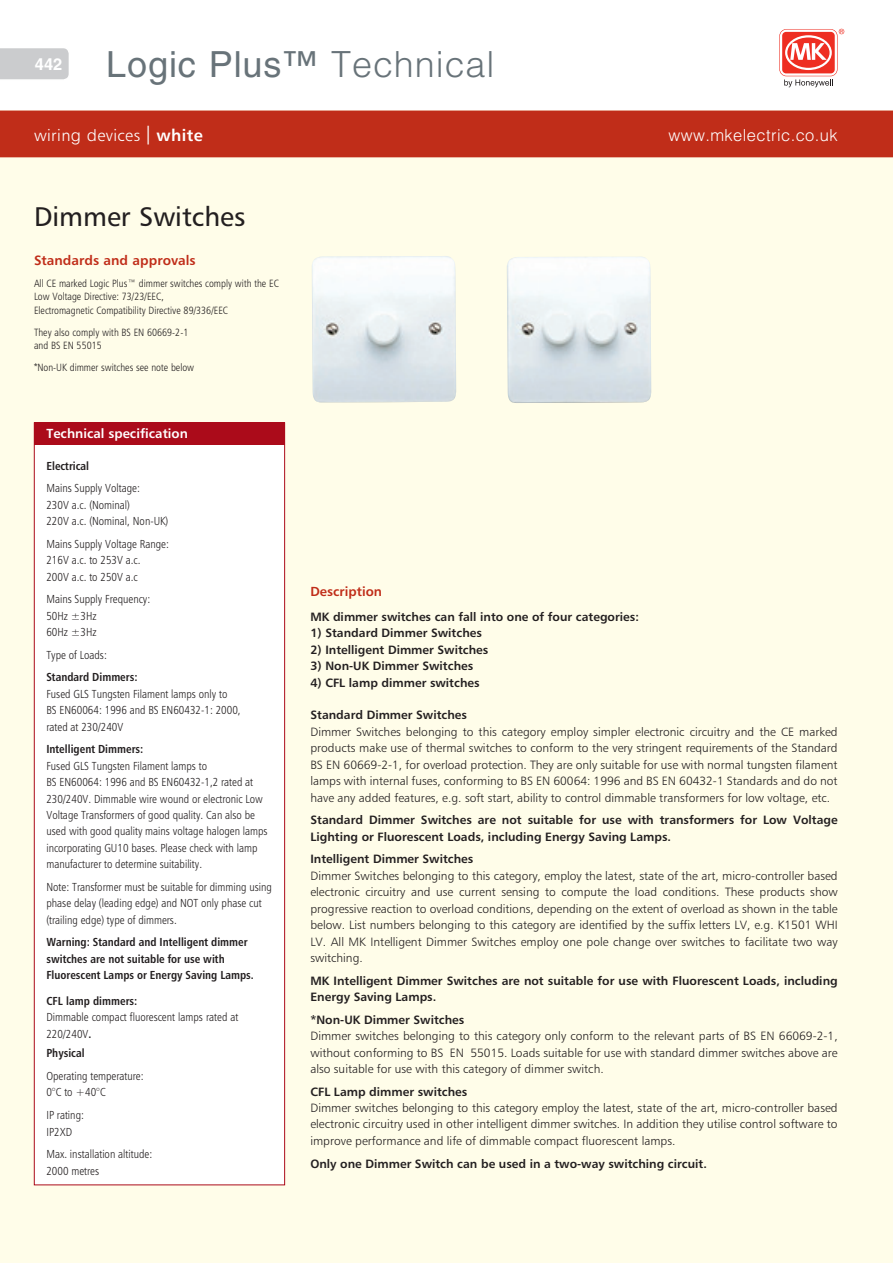
<style>
.page{position:relative;width:893px;height:1263px;background:#fff}
.page>*{position:absolute;margin:0;border:0;box-sizing:border-box;transform-origin:0 0}
.t1{font:36px "Helvetica LT Std";letter-spacing:.025em;color:#687379}
.t2{font:27px "Humanist 777 BT Roman B";color:#231f20}
.t3{font:300 16.5px "Helvetica LT Std";letter-spacing:.025em;color:#fff}
.t4{font:16.5px "Humanist 777 BT Light B";letter-spacing:.025em;color:#fff}
.t5{font:13.5px "Humanist 777 BT Bold B";color:#c02d19}
.t6{font:13.2px "Humanist 777 BT Bold B";color:#fff}
.t7{font:13.2px "Humanist 777 BT Bold B";color:#c02d19}
.t8{font:12px/16.5px "Humanist 777 BT Light B";color:#231f20;text-align:justify}
.t9{font:12px/16.5px "Humanist 777 BT Bold B";color:#231f20}
.t10{font:11.55px/16.4px "Humanist 777 BT Light Condensed B";color:#231f20}
.t11{font:11.55px/16.4px "Humanist 777 BT Bold Condensed B";color:#231f20}
.t12{font:10.5px/13.5px "Humanist 777 BT Light Condensed B";color:#231f20}
.s1{font-weight:300}
.s2{font-family:"Helvetica LT Std";font-weight:300}
.s3{font-family:"Helvetica LT Std";font-size:24.75px}
.s4{font-family:"Humanist 777 BT Bold B"}
.s5{font-family:"Humanist 777 BT Bold Condensed B"}
</style>
<div class="page">
<div style="left:0;top:111px;width:892px;height:1152px;background:#fffde9"></div>
<div style="left:0;top:111px;width:892px;height:46px;background:#c02d19"></div>
<svg style="left:0;top:48px;width:69px;height:32px;background:#cdcecf"></svg>
<svg style="left:779px;top:29px;width:65px;height:58px"></svg>
<img style="left:312px;top:256px;width:144px;height:147px">
<img style="left:507px;top:256px;width:144px;height:147px">
<div style="left:34px;top:423px;width:251px;height:762px;background:#fff;border:1px solid #ab0b1a"></div>
<div style="left:34px;top:423px;width:251px;height:22px;background:#ab0b1a"></div>
<h1 class="t1" style="left:35px;top:44px;width:461px"><sup>442</sup> Logic Plus™ <span class="s1">Technical</span></h1>
<h3 class="t4" style="left:34px;top:125px;width:170px">wirin<span class="s2">g d</span>evices <span class="s3">|</span> <span class="s4">white</span></h3>
<h3 class="t3" style="left:668px;top:124px;width:171px">www.mkelectric.co.uk</h3>
<h2 class="t2" style="left:34px;top:200px;width:213px">Dimmer Switches</h2>
<p class="t5" style="left:34px;top:251px;width:163px">Standards and approvals</p>
<p class="t12" style="left:34px;top:276px;width:246px">All CE marked Logic Plus™ dimmer switches comply with the EC<br>Low Voltage Directive: 73/23/EEC,<br>Electromagnetic Compatibility Directive 89/336/EEC</p>
<p class="t12" style="left:34px;top:325px;width:156px">They also comply with BS EN 60669-2-1 and BS EN 55015</p>
<p class="t12" style="left:34px;top:360px;width:162px">*Non-UK dimmer switches see note below</p>
<p class="t6" style="left:46px;top:425px;width:143px">Technical specification</p>
<p class="t11" style="left:46px;top:457px;width:44px">Electrical</p>
<p class="t10" style="left:46px;top:480px;width:123px">Mains Supply Voltage:<br>230V a.c. (Nominal)<br>220V a.c. (Nominal, Non-UK)</p>
<p class="t10" style="left:46px;top:535px;width:124px">Mains Supply Voltage Range:<br>216V a.c. to 253V a.c.<br>200V a.c. to 250V a.c</p>
<p class="t10" style="left:46px;top:591px;width:105px">Mains Supply Frequency:<br>50Hz ±3Hz<br>60Hz ±3Hz</p>
<p class="t10" style="left:46px;top:646px;width:62px">Type of Loads:</p>
<p class="t11" style="left:46px;top:669px;width:93px">Standard Dimmers:</p>
<p class="t10" style="left:46px;top:685px;width:196px">Fused GLS Tungsten Filament lamps only to<br>BS EN60064: 1996 and BS EN60432-1: 2000, rated at 230/240V</p>
<p class="t11" style="left:46px;top:741px;width:98px">Intelligent Dimmers:</p>
<p class="t10" style="left:46px;top:757px;width:223px">Fused GLS Tungsten Filament lamps to<br>BS EN60064: 1996 and BS EN60432-1,2 rated at 230/240V. Dimmable wire wound or electronic Low Voltage Transformers of good quality. Can also be used with good quality mains voltage halogen lamps incorporating GU10 bases. Please check with lamp manufacturer to determine suitability.</p>
<p class="t10" style="left:46px;top:878px;width:227px">Note: Transformer must be suitable for dimming using phase delay (leading edge) and NOT only phase cut (trailing edge) type of dimmers.</p>
<p class="t11" style="left:46px;top:934px;width:209px">Warning: Standard and Intelligent dimmer switches are not suitable for use with<br>Fluorescent Lamps or Energy Saving Lamps.</p>
<p class="t11" style="left:46px;top:992px;width:92px">CFL lamp dimmers:</p>
<p class="t10" style="left:46px;top:1009px;width:194px">Dimmable compact fluorescent lamps rated at<br>220/240V<span class="s5">.</span></p>
<p class="t11" style="left:46px;top:1045px;width:40px">Physical</p>
<p class="t10" style="left:46px;top:1068px;width:99px">Operating temperature:<br>0°C to +40°C</p>
<p class="t10" style="left:46px;top:1107px;width:39px">IP rating:<br>IP2XD</p>
<p class="t10" style="left:46px;top:1146px;width:107px">Max. installation altitude:<br>2000 metres</p>
<p class="t7" style="left:310px;top:583px;width:73px">Description</p>
<p class="t9" style="left:310px;top:608px;width:330px">MK dimmer switches can fall into one of four categories:</p>
<p class="t9" style="left:310px;top:625px;width:173px">1) Standard Dimmer Switches</p>
<p class="t9" style="left:310px;top:641px;width:179px">2) Intelligent Dimmer Switches</p>
<p class="t9" style="left:310px;top:657px;width:164px">3) Non-UK Dimmer Switches</p>
<p class="t9" style="left:310px;top:674px;width:171px">4) CFL lamp dimmer switches</p>
<p class="t9" style="left:310px;top:707px;width:158px">Standard Dimmer Switches</p>
<p class="t8" style="left:310px;top:723px;width:529px">Dimmer Switches belonging to this category employ simpler electronic circuitry and the CE marked products make use of thermal switches to conform to the very stringent requirements of the Standard BS EN 60669-2-1, for overload protection. They are only suitable for use with normal tungsten filament lamps with internal fuses, conforming to BS EN 60064: 1996 and BS EN 60432-1 Standards and do not have any added features, e.g. soft start, ability to control dimmable transformers for low voltage, etc.</p>
<p class="t9" style="left:310px;top:811px;width:529px">Standard Dimmer Switches are not suitable for use with transformers for Low Voltage<br>Lighting or Fluorescent Loads, including Energy Saving Lamps.</p>
<p class="t9" style="left:310px;top:851px;width:165px">Intelligent Dimmer Switches</p>
<p class="t8" style="left:310px;top:867px;width:529px">Dimmer Switches belonging to this category, employ the latest, state of the art, micro-controller based electronic circuitry and use current sensing to compute the load conditions. These products show progressive reaction to overload conditions, depending on the extent of overload as shown in the table below. List numbers belonging to this category are identified by the suffix letters LV, e.g. K1501 WHI LV. All MK Intelligent Dimmer Switches employ one pole change over switches to facilitate two way switching.</p>
<p class="t9" style="left:310px;top:972px;width:529px">MK Intelligent Dimmer Switches are not suitable for use with Fluorescent Loads, including<br>Energy Saving Lamps.</p>
<p class="t9" style="left:310px;top:1011px;width:155px">*Non-UK Dimmer Switches</p>
<p class="t8" style="left:310px;top:1027px;width:529px">Dimmer switches belonging to this category only conform to the relevant parts of BS EN 66069-2-1, without conforming to BS EN 55015. Loads suitable for use with standard dimmer switches above are also suitable for use with this category of dimmer switch.</p>
<p class="t9" style="left:310px;top:1083px;width:159px">CFL Lamp dimmer switches</p>
<p class="t8" style="left:310px;top:1099px;width:529px">Dimmer switches belonging to this category employ the latest, state of the art, micro-controller based electronic circuitry used in other intelligent dimmer switches. In addition they utilise control software to improve performance and life of dimmable compact fluorescent lamps.</p>
<p class="t9" style="left:310px;top:1155px;width:398px">Only one Dimmer Switch can be used in a two-way switching circuit.</p>
</div>
